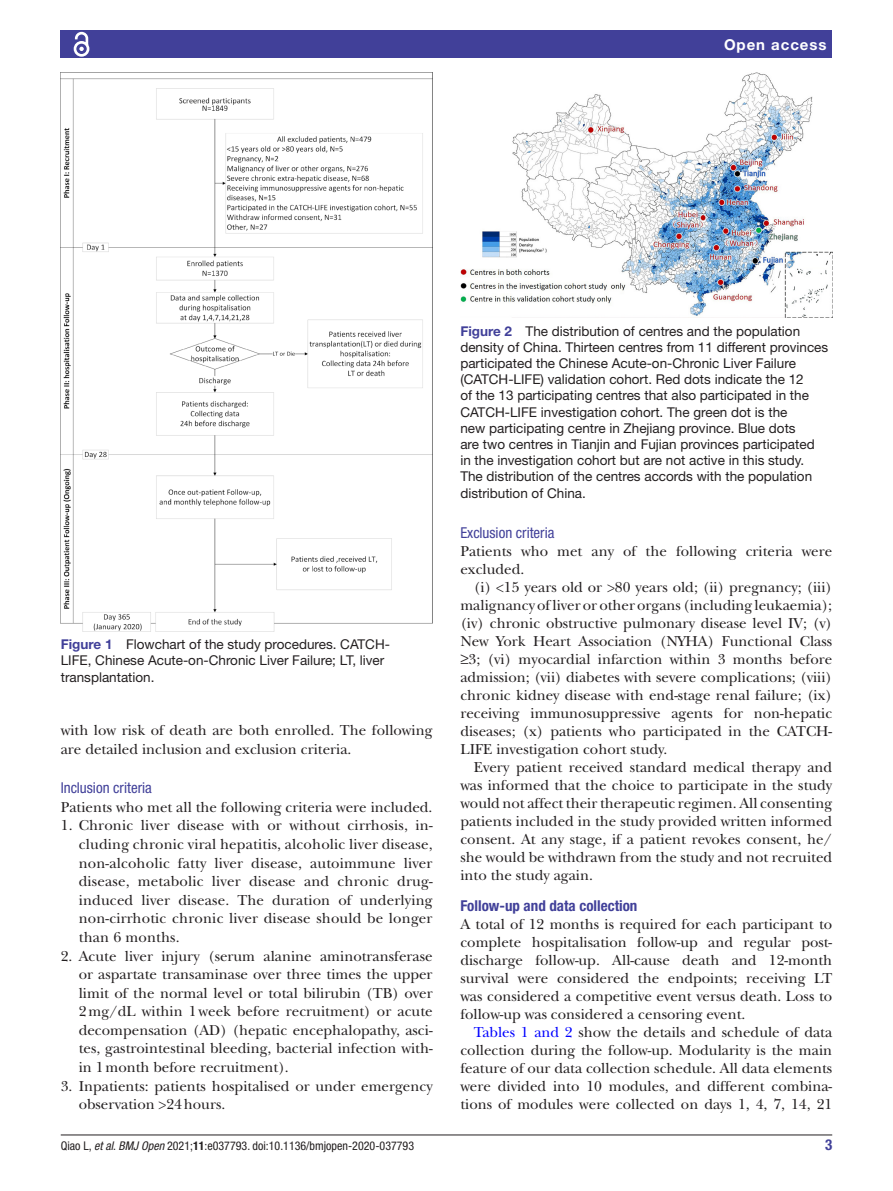
<style>
.page{position:relative;width:893px;height:1191px;background:#fff}
.page>*{position:absolute;margin:0;border:0;box-sizing:border-box;transform-origin:0 0}
.t1{font:15px/18px "New Baskerville";color:#231f20;text-align:justify}
.t2{font:condensed 15px "Helvetica Neue LT Std";color:#414099}
.t3{font:700 condensed 15px "Helvetica Neue LT Std";color:#414099}
.t4{font:700 15px "Helvetica Neue LT Std";letter-spacing:.065em;color:#fff}
.t5{font:13.5px/16.2px "Helvetica Neue LT Std";color:#231f20}
.t6{font:condensed 12px "Helvetica Neue LT Std";color:#231f20}
.s1{font-weight:700;color:#414099}
.s2{color:#00f}
.s3{font-style:italic}
.s4{font-weight:700}
</style>
<div class="page">
<hr style="left:61px;top:1134px;width:771px;height:1px;background:#231f20">
<div style="left:61px;top:31px;width:771px;height:27px;background:#414099"></div>
<svg style="left:73px;top:31px;width:17px;height:26px"></svg>
<img style="left:61px;top:73px;width:372px;height:558px">
<img style="left:460px;top:73px;width:372px;height:245px">
<p class="t4" style="left:724px;top:35px;width:104px">Open access</p>
<p class="t5" style="left:61px;top:636px;width:331px"><span class="s1">Figure 1</span> Flowchart of the study procedures. CATCH-<br>LIFE, Chinese Acute-on-Chronic Liver Failure; LT, liver transplantation.</p>
<p class="t1" style="left:61px;top:721px;width:373px;line-height:18.6px">with low risk of death are both enrolled. The following are detailed inclusion and exclusion criteria.</p>
<p class="t2" style="left:61px;top:779px;width:93px">Inclusion criteria</p>
<p class="t1" style="left:61px;top:798px;width:373px">Patients who met all the following criteria were included.</p>
<p class="t1" style="left:79px;top:816px;width:355px;line-height:18.6px;text-indent:-18px">1. Chronic liver disease with or without cirrhosis, in&shy;cluding chronic viral hepatitis, alcoholic liver disease, non-alcoholic fatty liver disease, autoimmune liver disease, metabolic liver disease and chronic drug&shy;induced liver disease. The duration of underlying non-cirrhotic chronic liver disease should be longer than 6 months.</p>
<p class="t1" style="left:79px;top:946px;width:355px;line-height:18.6px;text-indent:-18px">2. Acute liver injury (serum alanine aminotransferase or aspartate transaminase over three times the upper limit of the normal level or total bilirubin (TB) over 2mg/dL within 1week before recruitment) or acute decompensation (AD) (hepatic encephalopathy, asci&shy;tes, gastrointestinal bleeding, bacterial infection with&shy;in 1month before recruitment).</p>
<p class="t1" style="left:79px;top:1076px;width:355px;line-height:18.6px;text-indent:-18px">3. Inpatients: patients hospitalised or under emergency observation &gt;24hours.</p>
<p class="t5" style="left:460px;top:322px;width:369px"><span class="s1">Figure 2</span> The distribution of centres and the population density of China. Thirteen centres from 11 different provinces participated the Chinese Acute-on-Chronic Liver Failure (CATCH-LIFE) validation cohort. Red dots indicate the 12<br>of the 13 participating centres that also participated in the CATCH-LIFE investigation cohort. The green dot is the<br>new participating centre in Zhejiang province. Blue dots<br>are two centres in Tianjin and Fujian provinces participated in the investigation cohort but are not active in this study.<br>The distribution of the centres accords with the population distribution of China.</p>
<p class="t2" style="left:460px;top:523px;width:96px">Exclusion criteria</p>
<p class="t1" style="left:460px;top:542px;width:373px">Patients who met any of the following criteria were excluded.</p>
<p class="t1" style="left:460px;top:578px;width:373px;text-indent:13px">(i) &lt;15 years old or &gt;80 years old; (ii) pregnancy; (iii) malignancy of liver or other organs (including leukaemia); (iv) chronic obstructive pulmonary disease level IV; (v)<br>New York Heart Association (NYHA) Functional Class ≥3; (vi) myocardial infarction within 3 months before admission; (vii) diabetes with severe complications; (viii) chronic kidney disease with end-stage renal failure; (ix) receiving immunosuppressive agents for non-hepatic diseases; (x) patients who participated in the CATCH-LIFE investigation cohort study.</p>
<p class="t1" style="left:460px;top:758px;width:373px;text-indent:13px">Every patient received standard medical therapy and was informed that the choice to participate in the study would not affect their therapeutic regimen. All consenting patients included in the study provided written informed consent. At any stage, if a patient revokes consent, he/ she would be withdrawn from the study and not recruited into the study again.</p>
<p class="t3" style="left:460px;top:897px;width:179px">Follow-up and data collection</p>
<p class="t1" style="left:460px;top:915px;width:373px">A total of 12 months is required for each participant to complete hospitalisation follow-up and regular post&shy;discharge follow-up. All-cause death and 12-month survival were considered the endpoints; receiving LT was considered a competitive event versus death. Loss to follow-up was considered a censoring event.</p>
<p class="t1" style="left:460px;top:1023px;width:373px;text-indent:14px"><span class="s2">Tables 1 and 2</span> show the details and schedule of data collection during the follow-up. Modularity is the main feature of our data collection schedule. All data elements were divided into 10 modules, and different combina&shy;tions of modules were collected on days 1, 4, 7, 14, 21</p>
<p class="t6" style="left:61px;top:1138px;width:355px">Qiao L, <span class="s3">et al</span>. <span class="s3">BMJ Open</span> 2021;<span class="s4">11</span>:e037793. doi:10.1136/bmjopen-2020-037793</p>
<p class="t3" style="left:825px;top:1135px;width:9px">3</p>
</div>
